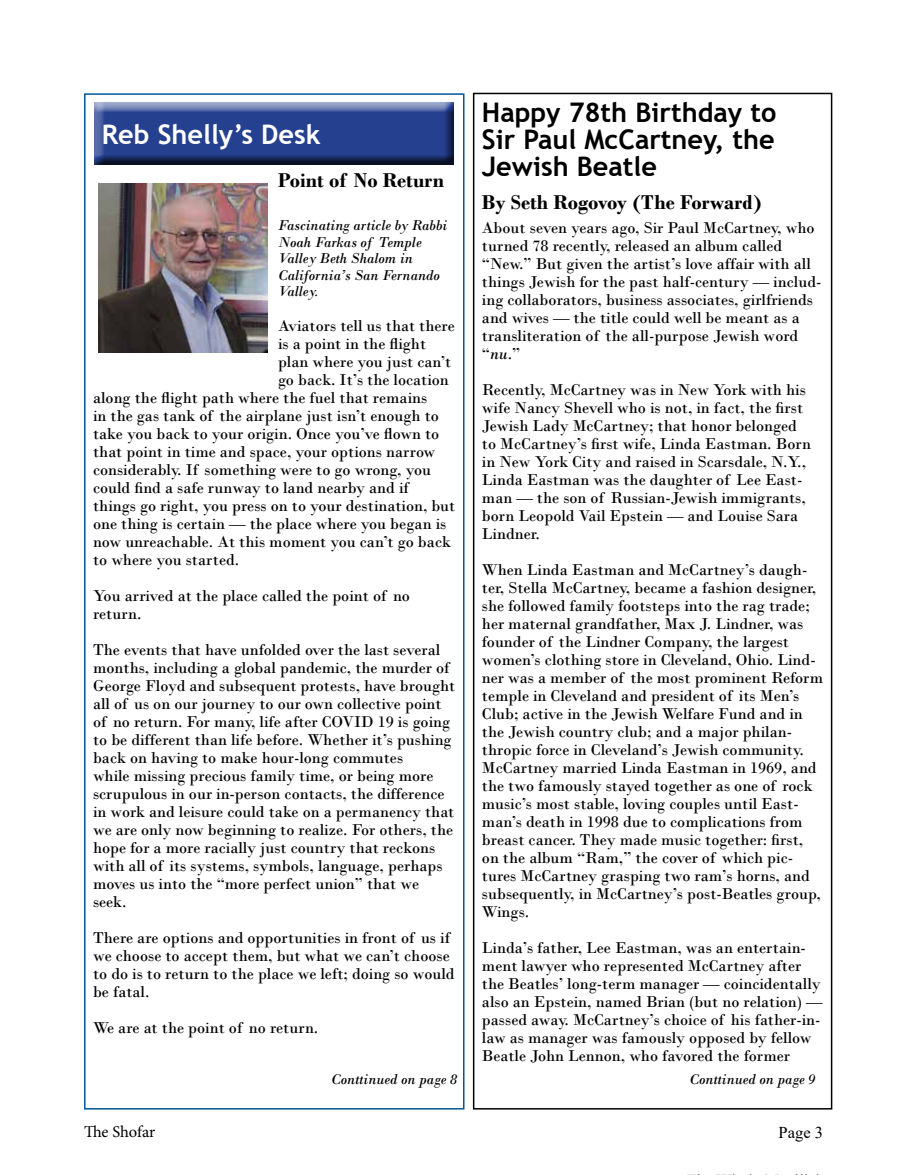
<style>
.page{position:relative;width:905px;height:1175px;background:#fff}
.page>*{position:absolute;margin:0;border:0;box-sizing:border-box;transform-origin:0 0}
.t1{font:700 27px/27px "Trebuchet MS";color:#000;text-align:justify}
.t2{font:700 27px "Trebuchet MS";color:#fff}
.t3{font:700 21px "Bodoni";color:#000}
.t4{font:16.5px/18px "Bodoni";color:#000}
.t5{font:16.5px "Minion Pro";letter-spacing:-.005em;color:#000}
.t6{font:16.5px "Times New Roman";color:#000}
.t7{font:italic 15px/16.5px "Bodoni";color:#000}
.s1{font-style:italic}
</style>
<div class="page">
<div style="left:84px;top:93px;width:380px;height:1016px;border:2px solid #015697"></div>
<div style="left:85px;top:101px;width:369px;height:65px;background:#fff"></div>
<div style="left:88px;top:102px;width:366px;height:64px;background:#000;opacity:.75"></div>
<img style="left:98px;top:183px;width:169px;height:170px">
<div style="left:473px;top:93px;width:359px;height:1016px;border:2px solid #000"></div>
<h1 class="t2" style="left:102px;top:117px;width:220px">Reb Shelly’s Desk</h1>
<p class="t3" style="left:278px;top:167px;width:168px">Point of No Return</p>
<p class="t7" style="left:278px;top:217px;width:171px">Fascinating article by Rabbi<br>Noah Farkas of Temple<br>Valley Beth Shalom in<br>California’s San Fernando<br>Valley.</p>
<p class="t4" style="left:278px;top:316px;width:178px">Aviators tell us that there</p>
<p class="t4" style="left:278px;top:334px;width:150px">is a point in the flight</p>
<p class="t4" style="left:278px;top:352px;width:175px">plan where you just can’t</p>
<p class="t4" style="left:278px;top:370px;width:172px">go back. It’s the location</p>
<p class="t4" style="left:93px;top:388px;width:336px">along the flight path where the fuel that remains</p>
<p class="t4" style="left:93px;top:406px;width:347px">in the gas tank of the airplane just isn’t enough to</p>
<p class="t4" style="left:93px;top:424px;width:348px">take you back to your origin. Once you’ve flown to</p>
<p class="t4" style="left:93px;top:442px;width:344px">that point in time and space, your options narrow</p>
<p class="t4" style="left:93px;top:460px;width:339px">considerably. If something were to go wrong, you</p>
<p class="t4" style="left:93px;top:478px;width:317px">could find a safe runway to land nearby and if</p>
<p class="t4" style="left:93px;top:496px;width:364px">things go right, you press on to your destination, but</p>
<p class="t4" style="left:93px;top:514px;width:355px">one thing is certain — the place where you began is</p>
<p class="t4" style="left:93px;top:532px;width:359px">now unreachable. At this moment you can’t go back</p>
<p class="t4" style="left:93px;top:550px;width:148px">to where you started.</p>
<p class="t4" style="left:93px;top:586px;width:318px">You arrived at the place called the point of no return.</p>
<p class="t4" style="left:93px;top:640px;width:364px">The events that have unfolded over the last several months, including a global pandemic, the murder of George Floyd and subsequent protests, have brought all of us on our journey to our own collective point of no return. For many, life after COVID 19 is going to be different than life before. Whether it’s pushing back on having to make hour-long commutes<br>while missing precious family time, or being more scrupulous in our in-person contacts, the difference in work and leisure could take on a permanency that we are only now beginning to realize. For others, the hope for a more racially just country that reckons with all of its systems, symbols, language, perhaps moves us into the “more perfect union” that we seek.</p>
<p class="t4" style="left:93px;top:928px;width:363px">There are options and opportunities in front of us if we choose to accept them, but what we can’t choose to do is to return to the place we left; doing so would be fatal.</p>
<p class="t4" style="left:93px;top:1018px;width:227px">We are at the point of no return.</p>
<p class="t7" style="left:331px;top:1070px;width:128px">Conttinued on page 8</p>
<h1 class="t1" style="left:482px;top:99px;width:296px">Happy 78th Birthday to Sir Paul McCartney, the Jewish Beatle</h1>
<p class="t3" style="left:482px;top:189px;width:281px">By Seth Rogovoy (The Forward)</p>
<p class="t4" style="left:482px;top:218px;width:341px">About seven years ago, Sir Paul McCartney, who turned 78 recently, released an album called “New.” But given the artist’s love affair with all things Jewish for the past half-century — includ&shy;ing collaborators, business associates, girlfriends and wives — the title could well be meant as a transliteration of the all-purpose Jewish word “<span class="s1">nu</span>.”</p>
<p class="t4" style="left:482px;top:380px;width:330px">Recently, McCartney was in New York with his wife Nancy Shevell who is not, in fact, the first Jewish Lady McCartney; that honor belonged to McCartney’s first wife, Linda Eastman. Born in New York City and raised in Scarsdale, N.Y., Linda Eastman was the daughter of Lee East&shy;man — the son of Russian-Jewish immigrants, born Leopold Vail Epstein — and Louise Sara Lindner.</p>
<p class="t4" style="left:482px;top:560px;width:343px">When Linda Eastman and McCartney’s daugh&shy;ter, Stella McCartney, became a fashion designer, she followed family footsteps into the rag trade; her maternal grandfather, Max J. Lindner, was founder of the Lindner Company, the largest women’s clothing store in Cleveland, Ohio. Lind&shy;ner was a member of the most prominent Reform temple in Cleveland and president of its Men’s Club; active in the Jewish Welfare Fund and in the Jewish country club; and a major philan&shy;thropic force in Cleveland’s Jewish community.<br>McCartney married Linda Eastman in 1969, and the two famously stayed together as one of rock music’s most stable, loving couples until East&shy;man’s death in 1998 due to complications from breast cancer. They made music together: first, on the album “Ram,” the cover of which pic&shy;tures McCartney grasping two ram’s horns, and subsequently, in McCartney’s post-Beatles group, Wings.</p>
<p class="t4" style="left:482px;top:938px;width:342px">Linda’s father, Lee Eastman, was an entertain&shy;ment lawyer who represented McCartney after the Beatles’ long-term manager — coincidentally also an Epstein, named Brian (but no relation) — passed away. McCartney’s choice of his father-in&shy;law as manager was famously opposed by fellow Beatle John Lennon, who favored the former</p>
<p class="t7" style="left:689px;top:1070px;width:128px">Conttinued on page 9</p>
<p class="t5" style="left:84px;top:1120px;width:73px">The Shofar</p>
<p class="t6" style="left:778px;top:1120px;width:46px">Page 3</p>
</div>
